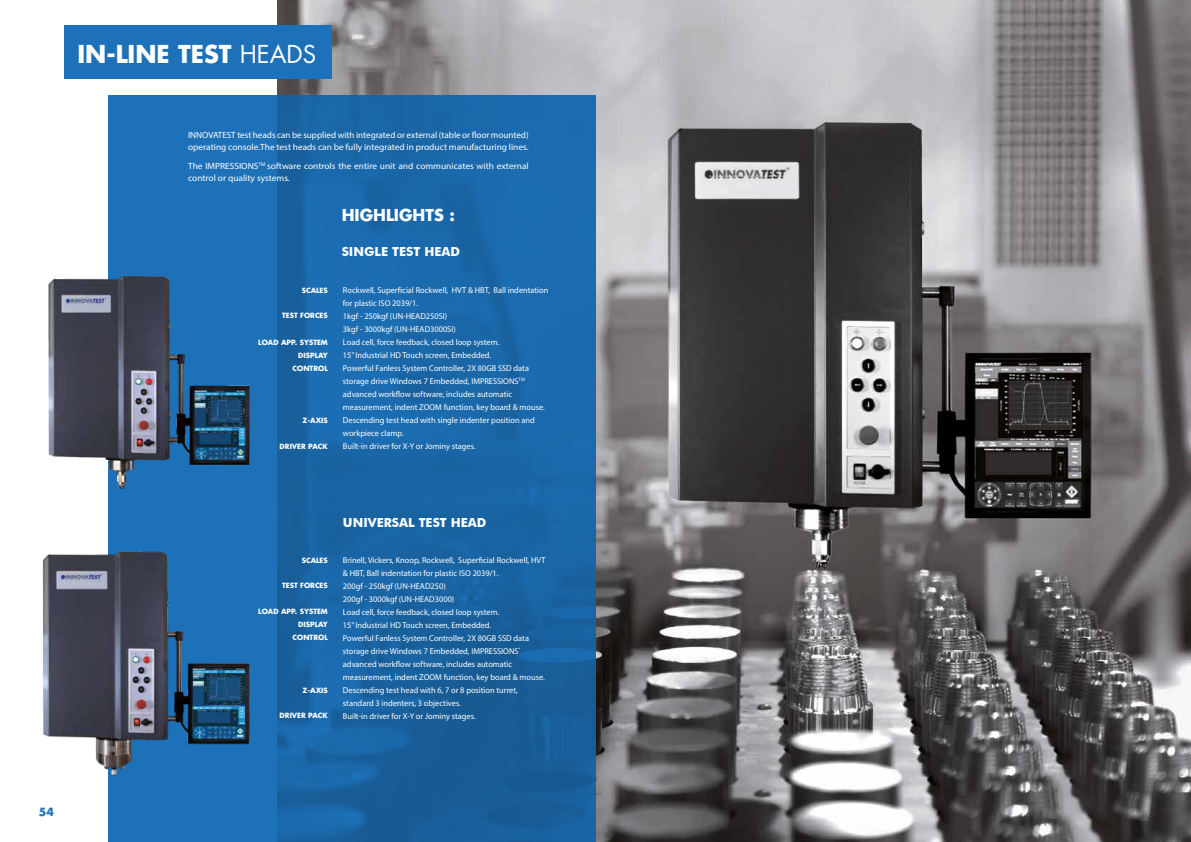
<style>
.page{position:relative;width:1191px;height:842px;background:#fff}
.page>*{position:absolute;margin:0;border:0;box-sizing:border-box;transform-origin:0 0}
.t1{font:700 24px "Futura";color:#fff}
.t2{font:700 16px "Futura";color:#fff}
.t3{font:700 12.5px "Futura BT";color:#fff}
.t4{font:700 11px "Futura";color:#1d71b8}
.t5{font:9px/12px "Myriad Pro";color:#fff}
.t6{font:9px/12px "Myriad Pro";color:#fff;scale:1.04 1}
.t7{font:8.5px/13px "Myriad Pro";color:#fff}
.t8{font:700 7px/13px "Futura";color:#fff;text-align:right}
.s1{font-family:"Futura CE";font-weight:400}
</style>
<div class="page">
<img style="left:277px;top:0;width:914px;height:842px">
<svg style="left:108px;top:95px;width:487px;height:747px;background:#1a66a7"></svg>
<img style="left:48px;top:246px;width:209px;height:256px">
<img style="left:42px;top:520px;width:215px;height:322px">
<div style="left:64px;top:25px;width:268px;height:54px;background:#1d71b8"></div>
<h1 class="t1" style="left:77px;top:38px;width:240px">IN-LINE TEST <span class="s1">HEADS</span></h1>
<p class="t5" style="left:188px;top:129px;width:342px">INNOVATEST test heads can be supplied with integrated or external (table or floor mounted) operating console.The test heads can be fully integrated in product manufacturing lines.</p>
<p class="t6" style="left:188px;top:160px;width:329px">The IMPRESSIONS<sup>TM</sup> software controls the entire unit and communicates with external control or quality systems.</p>
<p class="t8" style="left:302px;top:284px;width:28px">SCALES</p>
<p class="t8" style="left:282px;top:309px;width:47px">TEST FORCES</p>
<p class="t8" style="left:258px;top:335px;width:71px">LOAD APP. SYSTEM<br>DISPLAY<br>CONTROL</p>
<p class="t8" style="left:302px;top:414px;width:27px">Z-AXIS</p>
<p class="t8" style="left:280px;top:440px;width:50px">DRIVER PACK</p>
<h2 class="t2" style="left:342px;top:204px;width:115px">HIGHLIGHTS :</h2>
<h3 class="t3" style="left:342px;top:244px;width:120px">SINGLE TEST HEAD</h3>
<p class="t7" style="left:343px;top:283px;width:207px">Rockwell, Superficial Rockwell, HVT &amp; HBT, Ball indentation for plastic ISO 2039/1.<br>1kgf - 250kgf (UN-HEAD250SI)<br>3kgf - 3000kgf (UN-HEAD3000SI)<br>Load cell, force feedback, closed loop system.<br>15’’ Industrial HD Touch screen, Embedded.<br>Powerful Fanless System Controller, 2X 80GB SSD data storage drive Windows 7 Embedded, IMPRESSIONS<sup>TM </sup>advanced workflow software, includes automatic measurement, indent ZOOM function, key board &amp; mouse.<br>Descending test head with single indenter position and workpiece clamp.<br>Built-in driver for X-Y or Jominy stages.</p>
<p class="t8" style="left:302px;top:554px;width:28px">SCALES</p>
<p class="t8" style="left:282px;top:579px;width:47px">TEST FORCES</p>
<p class="t8" style="left:258px;top:605px;width:71px">LOAD APP. SYSTEM<br>DISPLAY<br>CONTROL</p>
<p class="t8" style="left:302px;top:684px;width:27px">Z-AXIS</p>
<p class="t8" style="left:280px;top:709px;width:50px">DRIVER PACK</p>
<h3 class="t3" style="left:343px;top:515px;width:145px">UNIVERSAL TEST HEAD</h3>
<p class="t7" style="left:343px;top:553px;width:204px">Brinell, Vickers, Knoop, Rockwell, Superficial Rockwell, HVT &amp; HBT, Ball indentation for plastic ISO 2039/1.<br>200gf - 250kgf (UN-HEAD250)<br>200gf - 3000kgf (UN-HEAD3000)<br>Load cell, force feedback, closed loop system.<br>15’’ Industrial HD Touch screen, Embedded.<br>Powerful Fanless System Controller, 2X 80GB SSD data storage drive Windows 7 Embedded, IMPRESSIONS<sup>® </sup>advanced workflow software, includes automatic measurement, indent ZOOM function, key board &amp; mouse.<br>Descending test head with 6, 7 or 8 position turret, standard 3 indenters, 3 objectives.<br>Built-in driver for X-Y or Jominy stages.</p>
<p class="t4" style="left:39px;top:805px;width:17px">54</p>
</div>
